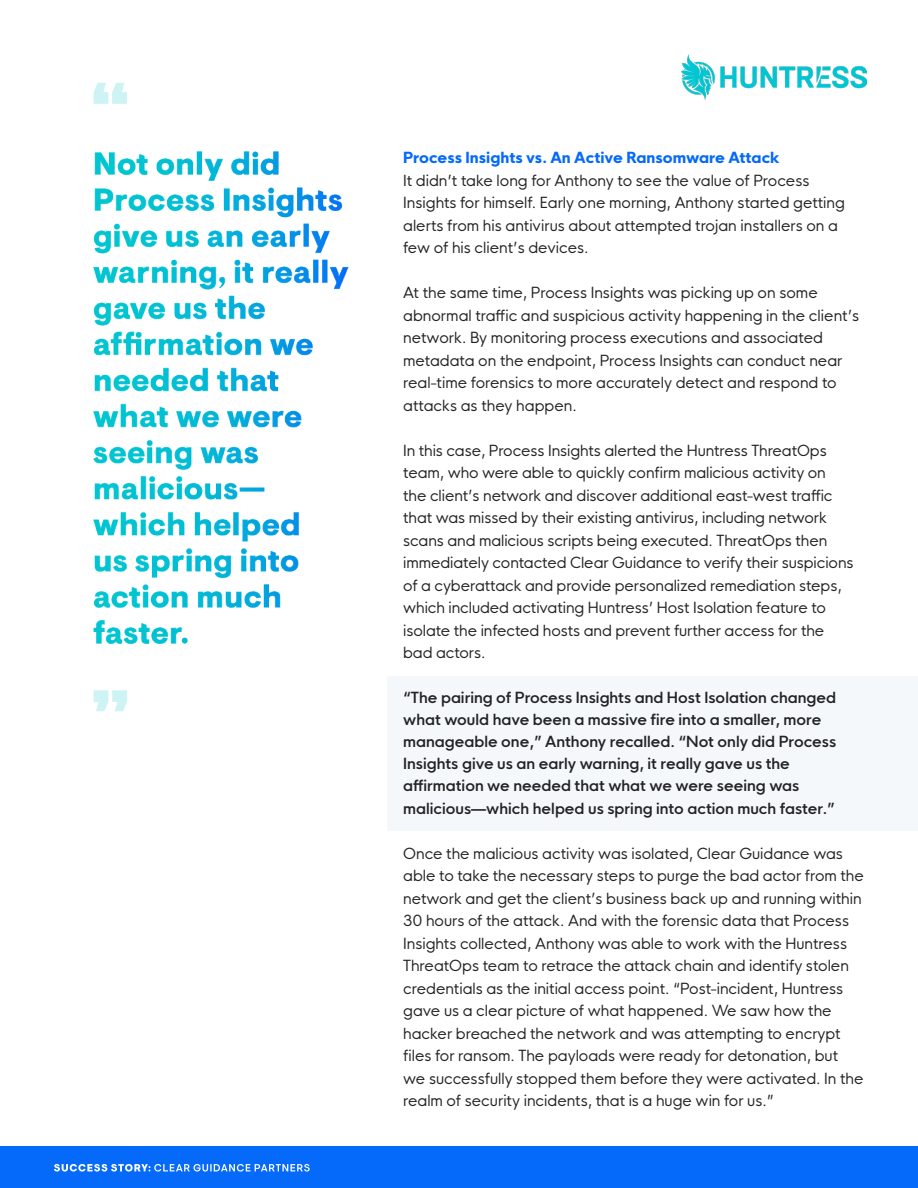
<style>
.page{position:relative;width:918px;height:1188px;background:#fff}
.page>*{position:absolute;margin:0;border:0;box-sizing:border-box;transform-origin:0 0}
.t1{font:15px/22.5px "HK Nova";color:#222324}
.t2{font:600 15px/22.2px "HK Nova";color:#222324}
.t3{font:800 15px "HK Nova";color:#056af9}
</style>
<div class="page">
<div style="left:387px;top:676px;width:531px;height:155px;background:#f5f8fa"></div>
<img style="left:681px;top:54px;width:185px;height:46px">
<svg style="left:94px;top:690px;width:33px;height:21px"></svg>
<svg style="left:94px;top:83px;width:33px;height:21px"></svg>
<div style="left:0;top:1147px;width:918px;height:41px;background:#056af9"></div>
<svg style="left:54px;top:1164px;width:256px;height:8px"></svg>
<img style="left:94px;top:152px;width:255px;height:492px">
<p class="t3" style="left:403px;top:145px;width:378px">Process Insights vs. An Active Ransomware Attack</p>
<p class="t1" style="left:403px;top:167px;width:443px">It didn’t take long for Anthony to see the value of Process Insights for himself. Early one morning, Anthony started getting alerts from his antivirus about attempted trojan installers on a few of his client’s devices.</p>
<p class="t1" style="left:403px;top:280px;width:457px">At the same time, Process Insights was picking up on some abnormal traffic and suspicious activity happening in the client’s network. By monitoring process executions and associated metadata on the endpoint, Process Insights can conduct near real-time forensics to more accurately detect and respond to attacks as they happen.</p>
<p class="t1" style="left:403px;top:437px;width:452px">In this case, Process Insights alerted the Huntress ThreatOps team, who were able to quickly confirm malicious activity on<br>the client’s network and discover additional east-west traffic that was missed by their existing antivirus, including network scans and malicious scripts being executed. ThreatOps then immediately contacted Clear Guidance to verify their suspicions of a cyberattack and provide personalized remediation steps, which included activating Huntress’ Host Isolation feature to isolate the infected hosts and prevent further access for the bad actors.</p>
<p class="t2" style="left:403px;top:684px;width:435px">“The pairing of Process Insights and Host Isolation changed what would have been a massive fire into a smaller, more manageable one,” Anthony recalled. “Not only did Process Insights give us an early warning, it really gave us the affirmation we needed that what we were seeing was malicious—which helped us spring into action much faster.”</p>
<p class="t1" style="left:403px;top:840px;width:462px">Once the malicious activity was isolated, Clear Guidance was able to take the necessary steps to purge the bad actor from the network and get the client’s business back up and running within 30 hours of the attack. And with the forensic data that Process Insights collected, Anthony was able to work with the Huntress ThreatOps team to retrace the attack chain and identify stolen credentials as the initial access point. “Post-incident, Huntress gave us a clear picture of what happened. We saw how the hacker breached the network and was attempting to encrypt files for ransom. The payloads were ready for detonation, but we successfully stopped them before they were activated. In the realm of security incidents, that is a huge win for us.”</p>
</div>
